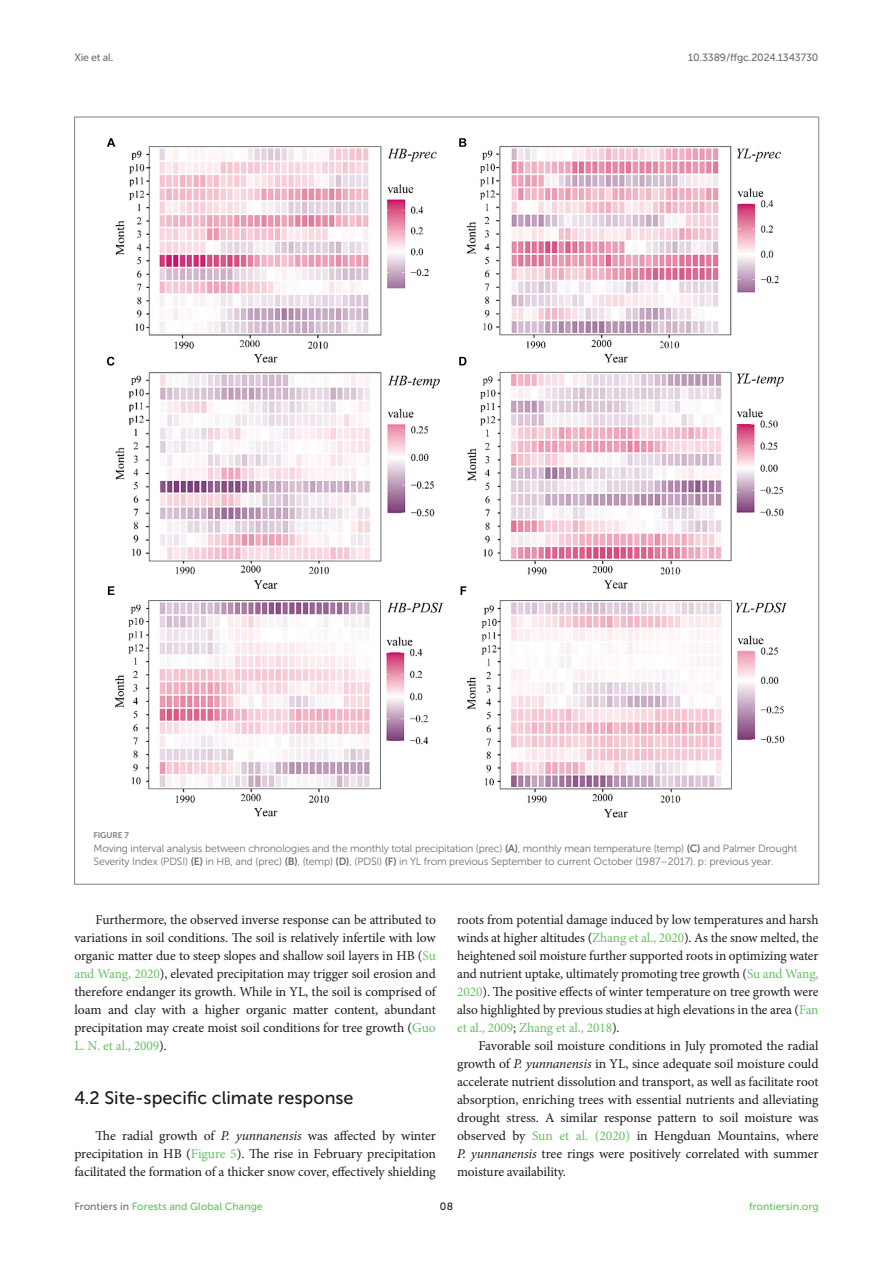
<style>
.page{position:relative;width:893px;height:1263px;background:#fff}
.page>*{position:absolute;margin:0;border:0;box-sizing:border-box;transform-origin:0 0}
.HEAD_2{font:18px "Museo Sans 500";color:#1b1c1b}
.TEXT{font:13.5px/18px "Minion Pro";letter-spacing:-.01em;color:#1b1c1b;text-align:justify}
.TEXT_FLUSH{font:13.5px/18px "Minion Pro";letter-spacing:-.005em;color:#1b1c1b;text-align:justify}
.FIG_LEG{font:10.5px/13.5px "Museo Sans 300";letter-spacing:-.015em;color:#706f70}
.t1{font:10.5px "Museo Sans 500";color:#65c161}
.t2{font:10.5px "Museo Sans 500";letter-spacing:-.015em;color:#706f70}
.t3{font:10.5px "Museo Sans 500";color:#1b1c1b}
.FIG_HD{font:8.25px "Museo Sans 700";letter-spacing:-.01em;color:#7e7f7f}
.s1{font-family:"Museo Sans 700"}
.s2{color:#65c161}
.s3{font-style:italic}
.s4{color:#706f70}
</style>
<div class="page">
<img style="left:106px;top:138px;width:681px;height:680px">
<p class="t2" style="left:74px;top:51px;width:41px">Xie et al.</p>
<p class="t2" style="left:688px;top:51px;width:132px">10.3389/ffgc.2024.1343730</p>
<p class="FIG_HD" style="left:94px;top:831px;width:37px">FIGURE 7</p>
<p class="FIG_LEG" style="left:94px;top:841px;width:705px">Moving interval analysis between chronologies and the monthly total precipitation (prec) <span class="s1">(A)</span>, monthly mean temperature (temp) <span class="s1">(C)</span> and Palmer Drought<br>Severity Index (PDSI) <span class="s1">(E)</span> in HB, and (prec) <span class="s1">(B)</span>, (temp) <span class="s1">(D)</span>, (PDSI) <span class="s1">(F)</span> in YL from previous September to current October (1987–2017). p: previous year.</p>
<p class="TEXT" style="left:74px;top:911px;width:363px;text-indent:21px">Furthermore, the observed inverse response can be attributed to variations in soil conditions. The soil is relatively infertile with low organic matter due to steep slopes and shallow soil layers in HB (<span class="s2">Su and Wang, 2020</span>), elevated precipitation may trigger soil erosion and therefore endanger its growth. While in YL, the soil is comprised of loam and clay with a higher organic matter content, abundant precipitation may create moist soil conditions for tree growth (<span class="s2">Guo L. N. et al., 2009</span>).</p>
<p class="HEAD_2" style="left:74px;top:1088px;width:281px">4.2 Site-specific climate response</p>
<p class="TEXT_FLUSH" style="left:74px;top:1127px;width:363px;text-indent:21px">The radial growth of <span class="s3">P. yunnanensis</span> was affected by winter precipitation in HB (<span class="s2">Figure 5</span>). The rise in February precipitation facilitated the formation of a thicker snow cover, effectively shielding</p>
<p class="TEXT_FLUSH" style="left:457px;top:911px;width:363px">roots from potential damage induced by low temperatures and harsh winds at higher altitudes (<span class="s2">Zhang et al., 2020</span>). As the snow melted, the heightened soil moisture further supported roots in optimizing water and nutrient uptake, ultimately promoting tree growth (<span class="s2">Su and Wang, 2020</span>). The positive effects of winter temperature on tree growth were also highlighted by previous studies at high elevations in the area (<span class="s2">Fan et al., 2009</span>; <span class="s2">Zhang et al., 2018</span>).</p>
<p class="TEXT" style="left:457px;top:1037px;width:363px;text-indent:21px">Favorable soil moisture conditions in July promoted the radial growth of <span class="s3">P. yunnanensis</span> in YL, since adequate soil moisture could accelerate nutrient dissolution and transport, as well as facilitate root absorption, enriching trees with essential nutrients and alleviating drought stress. A similar response pattern to soil moisture was observed by <span class="s2">Sun et al. (2020)</span> in Hengduan Mountains, where <span class="s3">P. yunnanensis</span> tree rings were positively correlated with summer moisture availability.</p>
<p class="t1" style="left:74px;top:1200px;width:190px"><span class="s4">Frontiers in</span> Forests and Global Change</p>
<p class="t3" style="left:440px;top:1200px;width:15px">08</p>
<p class="t1" style="left:749px;top:1200px;width:71px">frontiersin.org</p>
</div>
